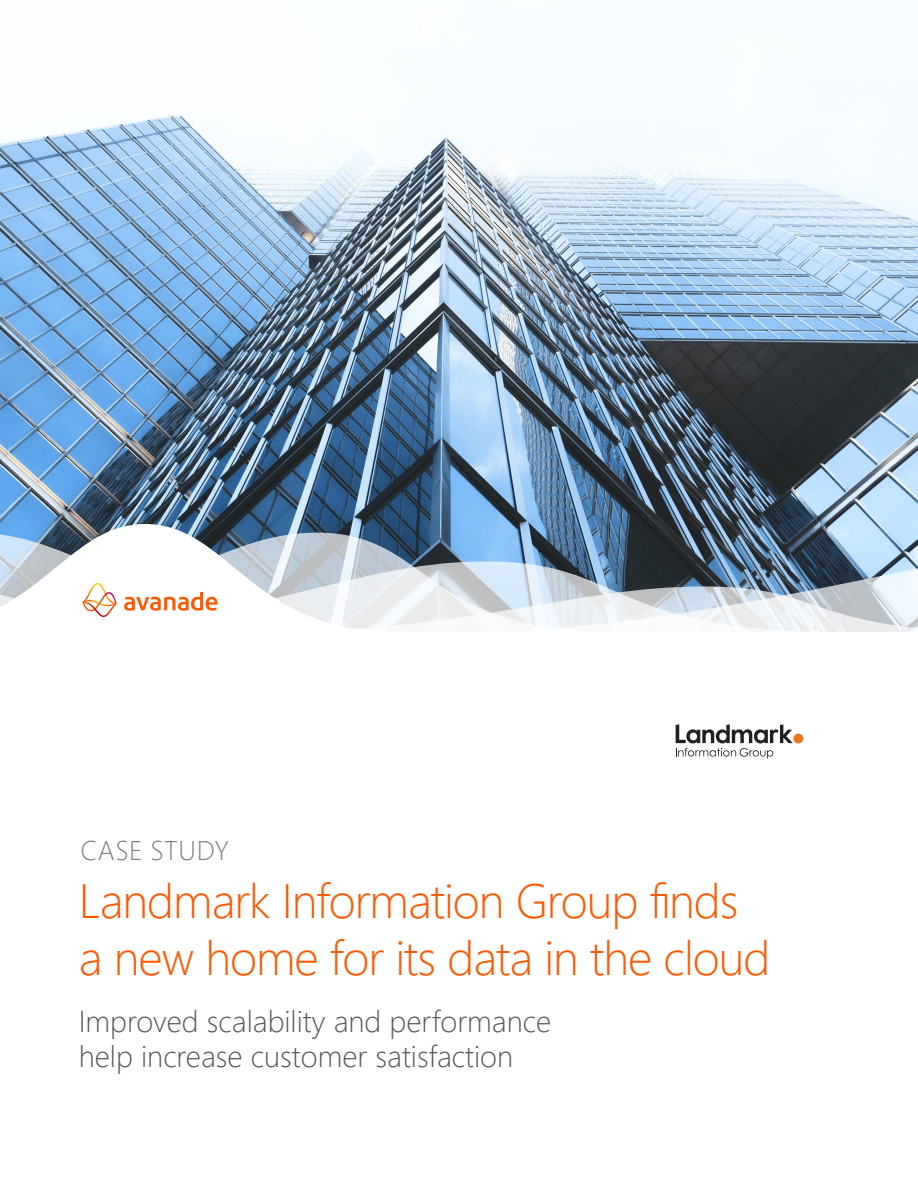
<style>
.page{position:relative;width:918px;height:1188px;background:#fff}
.page>*{position:absolute;margin:0;border:0;box-sizing:border-box;transform-origin:0 0}
.t1{font:300 48px/57px "Segoe UI";letter-spacing:-.02em;color:#ff5800}
.t2{font:300 30px/34.5px "Segoe UI";color:#575756}
.t3{font:300 27px "Segoe UI";letter-spacing:.02em;color:#808080}
</style>
<div class="page">
<img style="left:0;top:115px;width:918px;height:409px">
<svg style="left:0;top:524px;width:918px;height:9px;background:#61809c"></svg>
<svg style="left:0;top:533px;width:918px;height:99px"></svg>
<div style="left:793px;top:734px;width:10px;height:9px;background:#ee771b;border-radius:50%"></div>
<svg style="left:676px;top:724px;width:117px;height:35px"></svg>
<p class="t3" style="left:80px;top:828px;width:150px">CASE STUDY</p>
<h1 class="t1" style="left:79px;top:871px;width:693px">Landmark Information Group finds a new home for its data in the cloud</h1>
<p class="t2" style="left:79px;top:1003px;width:474px">Improved scalability and performance help increase customer satisfaction</p>
</div>
